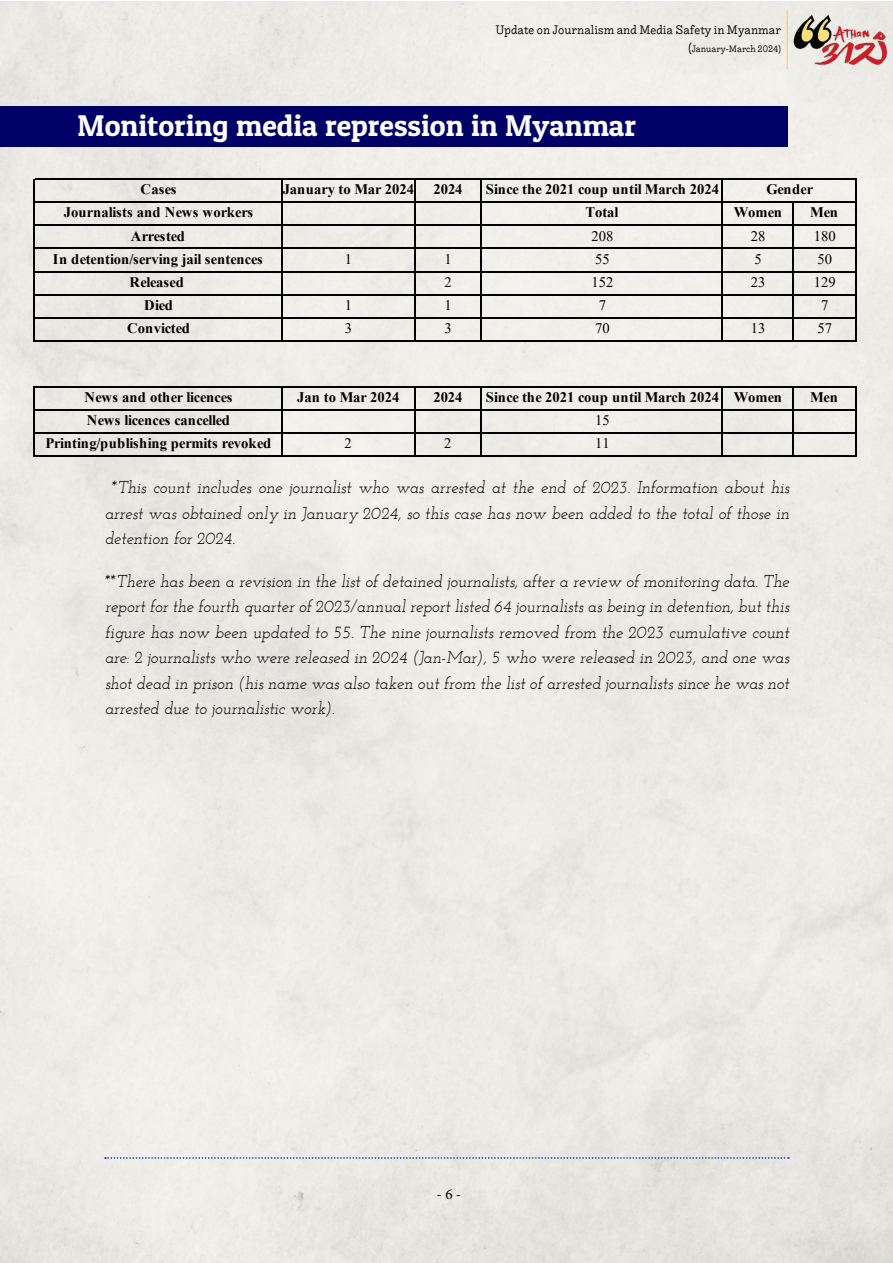
<style>
.page{position:relative;width:893px;height:1263px;background:#fff}
.page>*{position:absolute;margin:0;border:0;box-sizing:border-box;transform-origin:0 0}
.t1{font:30px "Myanmar Tagu";color:#fff}
.t2{font:italic 17.1px/25.5px "Josefin Slab";color:#000;text-align:justify;scale:.96 1}
.t3{font:15px "Minion Pro";color:#000}
.t4{font:700 14.55px "Times New Roman";color:#000}
.t5{font:14.55px "Times New Roman";color:#000}
.t6{font:700 14.55px "Times New Roman";letter-spacing:-.025em;color:#000}
.t7{font:12px "Liebe Ruth";color:#000}
.t8{font:9px "Liebe Ruth";color:#000}
.s1{font-size:12px}
</style>
<div class="page">
<div style="left:0;top:1px;width:893px;height:1262px;background:#edebe6"></div>
<svg style="left:105px;top:1157px;width:684px;height:2px"></svg>
<img style="left:791px;top:10px;width:98px;height:59px">
<hr style="left:786px;top:11px;width:2px;height:58px;background:#f5d586">
<div style="left:0;top:107px;width:788px;height:40px;background:#006"></div>
<hr style="left:33px;top:179px;width:2px;height:162px;background:#000">
<hr style="left:281px;top:180px;width:2px;height:161px;background:#000">
<hr style="left:414px;top:180px;width:1px;height:161px;background:#000">
<hr style="left:481px;top:180px;width:1px;height:161px;background:#000">
<hr style="left:722px;top:180px;width:1px;height:161px;background:#000">
<hr style="left:792px;top:203px;width:1px;height:138px;background:#000">
<hr style="left:855px;top:180px;width:1px;height:161px;background:#000">
<hr style="left:33px;top:386px;width:2px;height:71px;background:#000">
<hr style="left:281px;top:388px;width:2px;height:69px;background:#000">
<hr style="left:414px;top:388px;width:1px;height:69px;background:#000">
<hr style="left:481px;top:388px;width:1px;height:69px;background:#000">
<hr style="left:722px;top:388px;width:1px;height:69px;background:#000">
<hr style="left:855px;top:388px;width:1px;height:69px;background:#000">
<hr style="left:792px;top:388px;width:1px;height:69px;background:#000">
<hr style="left:35px;top:179px;width:821px;height:1px;background:#000">
<hr style="left:35px;top:202px;width:821px;height:1px;background:#000">
<hr style="left:35px;top:225px;width:821px;height:1px;background:#000">
<hr style="left:35px;top:248px;width:821px;height:1px;background:#000">
<hr style="left:35px;top:271px;width:821px;height:1px;background:#000">
<hr style="left:35px;top:294px;width:821px;height:1px;background:#000">
<hr style="left:35px;top:317px;width:821px;height:1px;background:#000">
<hr style="left:35px;top:340px;width:821px;height:1px;background:#000">
<hr style="left:35px;top:386px;width:821px;height:2px;background:#000">
<hr style="left:35px;top:410px;width:821px;height:1px;background:#000">
<hr style="left:35px;top:433px;width:821px;height:1px;background:#000">
<hr style="left:35px;top:456px;width:821px;height:1px;background:#000">
<p class="t7" style="left:496px;top:22px;width:287px">Update on Journalism and Media Safety in Myanmar</p>
<p class="t8" style="left:688px;top:43px;width:94px"><span class="s1">(</span>January-March 2024)</p>
<h1 class="t1" style="left:77px;top:107px;width:560px">Monitoring media repression in Myanmar</h1>
<p class="t4" style="left:140px;top:179px;width:38px">Cases</p>
<p class="t4" style="left:283px;top:179px;width:133px">January to Mar 2024</p>
<p class="t4" style="left:433px;top:179px;width:31px">2024</p>
<p class="t4" style="left:486px;top:179px;width:235px">Since the 2021 coup until March 2024</p>
<p class="t4" style="left:64px;top:202px;width:191px">Journalists and News workers</p>
<p class="t4" style="left:585px;top:202px;width:35px">Total</p>
<p class="t4" style="left:734px;top:202px;width:50px">Women</p>
<p class="t4" style="left:810px;top:202px;width:29px">Men</p>
<p class="t6" style="left:131px;top:225px;width:56px">Arrested</p>
<p class="t5" style="left:591px;top:225px;width:23px">208</p>
<p class="t5" style="left:751px;top:225px;width:16px">28</p>
<p class="t5" style="left:814px;top:225px;width:23px">180</p>
<p class="t4" style="left:53px;top:248px;width:211px">In detention/serving jail sentences</p>
<p class="t5" style="left:345px;top:249px;width:9px">1</p>
<p class="t5" style="left:444px;top:249px;width:9px">1</p>
<p class="t5" style="left:595px;top:249px;width:16px">55</p>
<p class="t5" style="left:754px;top:249px;width:9px">5</p>
<p class="t5" style="left:818px;top:249px;width:16px">50</p>
<p class="t6" style="left:129px;top:271px;width:56px">Released</p>
<p class="t5" style="left:444px;top:272px;width:9px">2</p>
<p class="t5" style="left:591px;top:272px;width:23px">152</p>
<p class="t5" style="left:751px;top:272px;width:16px">23</p>
<p class="t5" style="left:814px;top:272px;width:23px">129</p>
<p class="t4" style="left:144px;top:294px;width:30px">Died</p>
<p class="t5" style="left:345px;top:295px;width:9px">1</p>
<p class="t5" style="left:444px;top:295px;width:9px">1</p>
<p class="t5" style="left:599px;top:295px;width:9px">7</p>
<p class="t5" style="left:821px;top:295px;width:9px">7</p>
<p class="t4" style="left:127px;top:318px;width:64px">Convicted</p>
<p class="t5" style="left:345px;top:318px;width:9px">3</p>
<p class="t5" style="left:444px;top:318px;width:9px">3</p>
<p class="t5" style="left:595px;top:318px;width:16px">70</p>
<p class="t5" style="left:751px;top:318px;width:16px">13</p>
<p class="t5" style="left:817px;top:318px;width:16px">57</p>
<p class="t4" style="left:766px;top:179px;width:48px">Gender</p>
<p class="t4" style="left:84px;top:387px;width:149px">News and other licences</p>
<p class="t4" style="left:297px;top:387px;width:104px">Jan to Mar 2024</p>
<p class="t4" style="left:433px;top:387px;width:31px">2024</p>
<p class="t4" style="left:486px;top:387px;width:298px">Since the 2021 coup until March 2024 Women</p>
<p class="t4" style="left:810px;top:387px;width:29px">Men</p>
<p class="t6" style="left:87px;top:410px;width:145px">News licences cancelled</p>
<p class="t5" style="left:595px;top:410px;width:16px">15</p>
<p class="t4" style="left:46px;top:433px;width:227px">Printing/publishing permits revoked</p>
<p class="t5" style="left:345px;top:433px;width:9px">2</p>
<p class="t5" style="left:444px;top:433px;width:9px">2</p>
<p class="t5" style="left:595px;top:433px;width:16px">11</p>
<p class="t2" style="left:105px;top:475px;width:714px;text-indent:7px">*This count includes one journalist who was arrested at the end of 2023. Information about his arrest was obtained only in January 2024, so this case has now been added to the total of those in detention for 2024.</p>
<p class="t2" style="left:105px;top:568px;width:714px">**There has been a revision in the list of detained journalists, after a review of monitoring data. The report for the fourth quarter of 2023/annual report listed 64 journalists as being in detention, but this figure has now been updated to 55. The nine journalists removed from the 2023 cumulative count are: 2 journalists who were released in 2024 (Jan-Mar), 5 who were released in 2023, and one was shot dead in prison (his name was also taken out from the list of arrested journalists since he was not arrested due to journalistic work).</p>
<p class="t3" style="left:437px;top:1184px;width:26px">- 6 -</p>
</div>
